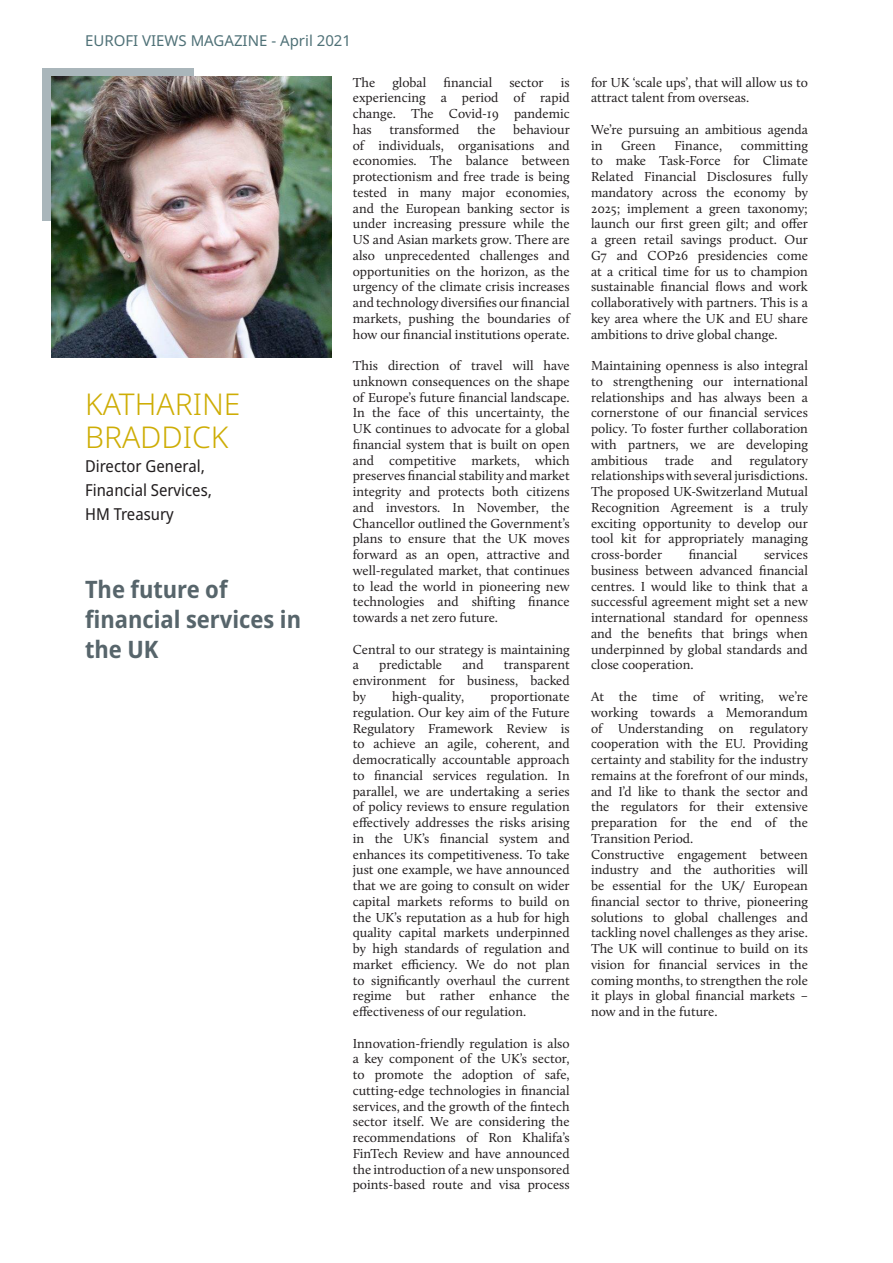
<style>
.page{position:relative;width:893px;height:1263px;background:#fff}
.page>*{position:absolute;margin:0;border:0;box-sizing:border-box;transform-origin:0 0}
.Style_Firstname_Last{font:300 30px/33px "Noto Sans";color:#cead05}
.Style_Titre{font:700 semi-condensed 24px/30px "Noto Sans";color:#57656b}
.Style_Function_Organ{font:semi-condensed 16.5px "Noto Sans";color:#231f20}
.t1{font:15px "Noto Sans";color:#4f7177}
.Style_Note{font:13.5px/15.8px "Calluna";color:#231f20;text-align:justify}
</style>
<div class="page">
<div style="left:43px;top:68px;width:151px;height:152px;background:#aab6bb"></div>
<img style="left:51px;top:77px;width:280px;height:280px">
<p class="t1" style="left:85px;top:30px;width:268px">EUROFI VIEWS MAGAZINE - April 2021</p>
<p class="Style_Firstname_Last" style="left:85px;top:388px;width:157px">KATHARINE<br>BRADDICK</p>
<p class="Style_Function_Organ" style="left:85px;top:454px;width:121px">Director General,</p>
<p class="Style_Function_Organ" style="left:85px;top:478px;width:128px">Financial Services,</p>
<p class="Style_Function_Organ" style="left:85px;top:502px;width:90px">HM Treasury</p>
<p class="Style_Titre" style="left:85px;top:574px;width:218px">The future of financial services in the UK</p>
<p class="Style_Note" style="left:353px;top:74px;width:24px">The</p>
<p class="Style_Note" style="left:392px;top:74px;width:36px">global</p>
<p class="Style_Note" style="left:444px;top:74px;width:50px">financial</p>
<p class="Style_Note" style="left:509px;top:74px;width:36px">sector</p>
<p class="Style_Note" style="left:353px;top:74px;width:218px;text-indent:208px">is experiencing a period of rapid change. The Covid-19 pandemic has</p>
<p class="Style_Note" style="left:353px;top:121px;width:218px;text-indent:160px">behaviour of individuals, organisations and economies. The balance between protectionism and free trade is being tested in many major economies, and the European banking sector is under increasing pressure while the US and Asian markets grow. There are also unprecedented challenges and opportunities on the horizon, as the urgency of the climate crisis increases and technology diversifies our financial markets, pushing the boundaries of how our financial institutions operate.</p>
<p class="Style_Note" style="left:353px;top:358px;width:218px">This direction of travel will have unknown consequences on the shape of Europe’s future financial landscape.<br>In the face of this uncertainty, the UK continues to advocate for a global financial system that is built on open and competitive markets, which preserves financial stability and market integrity and protects both citizens and investors. In November, the Chancellor outlined the Government’s plans to ensure that the UK moves forward as an open, attractive and well-regulated market, that continues to lead the world in pioneering new technologies and shifting finance towards a net zero future.</p>
<p class="Style_Note" style="left:353px;top:641px;width:218px">Central to our strategy is maintaining a</p>
<p class="Style_Note" style="left:389px;top:121px;width:72px">transformed</p>
<p class="Style_Note" style="left:477px;top:121px;width:20px">the</p>
<p class="Style_Note" style="left:379px;top:657px;width:64px">predictable</p>
<p class="Style_Note" style="left:462px;top:657px;width:23px">and</p>
<p class="Style_Note" style="left:353px;top:657px;width:218px;text-indent:151px">transparent environment for business, backed by</p>
<p class="Style_Note" style="left:392px;top:688px;width:73px">high-quality,</p>
<p class="Style_Note" style="left:353px;top:688px;width:218px;text-indent:138px">proportionate regulation. Our key aim of the Future Regulatory Framework Review is to achieve an agile, coherent, and democratically accountable approach to financial services regulation. In parallel, we are undertaking a series of policy reviews to ensure regulation effectively addresses the risks arising in the UK’s financial system and enhances its competitiveness. To take just one example, we have announced that we are going to consult on wider capital markets reforms to build on the UK’s reputation as a hub for high quality capital markets underpinned by high standards of regulation and market efficiency. We do not plan to significantly overhaul the current regime but rather enhance the effectiveness of our regulation.</p>
<p class="Style_Note" style="left:353px;top:1035px;width:218px">Innovation-friendly regulation is also a key component of the UK’s sector, to promote the adoption of safe, cutting-edge technologies in financial services, and the growth of the fintech sector itself. We are considering the recommendations of Ron Khalifa’s FinTech Review and have announced the introduction of a new unsponsored points-based route and visa process</p>
<p class="Style_Note" style="left:591px;top:74px;width:218px">for UK ‘scale ups’, that will allow us to attract talent from overseas.</p>
<p class="Style_Note" style="left:591px;top:121px;width:218px">We’re pursuing an ambitious agenda in</p>
<p class="Style_Note" style="left:621px;top:137px;width:36px">Green</p>
<p class="Style_Note" style="left:674px;top:137px;width:49px">Finance,</p>
<p class="Style_Note" style="left:591px;top:137px;width:218px;text-indent:150px">committing to make Task-Force for Climate Related Financial Disclosures fully mandatory across the economy by 2025; implement a green taxonomy; launch our first green gilt; and offer a green retail savings product. Our G7 and COP26 presidencies come at a critical time for us to champion sustainable financial flows and work collaboratively with partners. This is a key area where the UK and EU share ambitions to drive global change.</p>
<p class="Style_Note" style="left:591px;top:358px;width:218px">Maintaining openness is also integral to strengthening our international relationships and has always been a cornerstone of our financial services policy. To foster further collaboration with partners, we are developing ambitious</p>
<p class="Style_Note" style="left:591px;top:452px;width:218px;text-indent:158px">regulatory relationships with several jurisdictions.<br>The proposed UK-Switzerland Mutual Recognition Agreement is a truly exciting opportunity to develop our tool kit for appropriately managing cross-border</p>
<p class="Style_Note" style="left:665px;top:452px;width:31px">trade</p>
<p class="Style_Note" style="left:711px;top:452px;width:23px">and</p>
<p class="Style_Note" style="left:689px;top:547px;width:50px">financial</p>
<p class="Style_Note" style="left:591px;top:547px;width:218px;text-indent:173px">services business between advanced financial centres. I would like to think that a successful agreement might set a new international standard for openness and the benefits that brings when underpinned by global standards and close cooperation.</p>
<p class="Style_Note" style="left:591px;top:688px;width:218px">At the time of writing, we’re working towards a Memorandum of Understanding on regulatory cooperation with the EU. Providing certainty and stability for the industry remains at the forefront of our minds, and I’d like to thank the sector and the regulators for their extensive preparation for the end of the Transition Period.</p>
<p class="Style_Note" style="left:591px;top:846px;width:218px">Constructive engagement between industry and the authorities will be essential for the UK/ European financial sector to thrive, pioneering solutions to global challenges and tackling novel challenges as they arise.<br>The UK will continue to build on its vision for financial services in the coming months, to strengthen the role it plays in global financial markets – now and in the future.</p>
</div>
